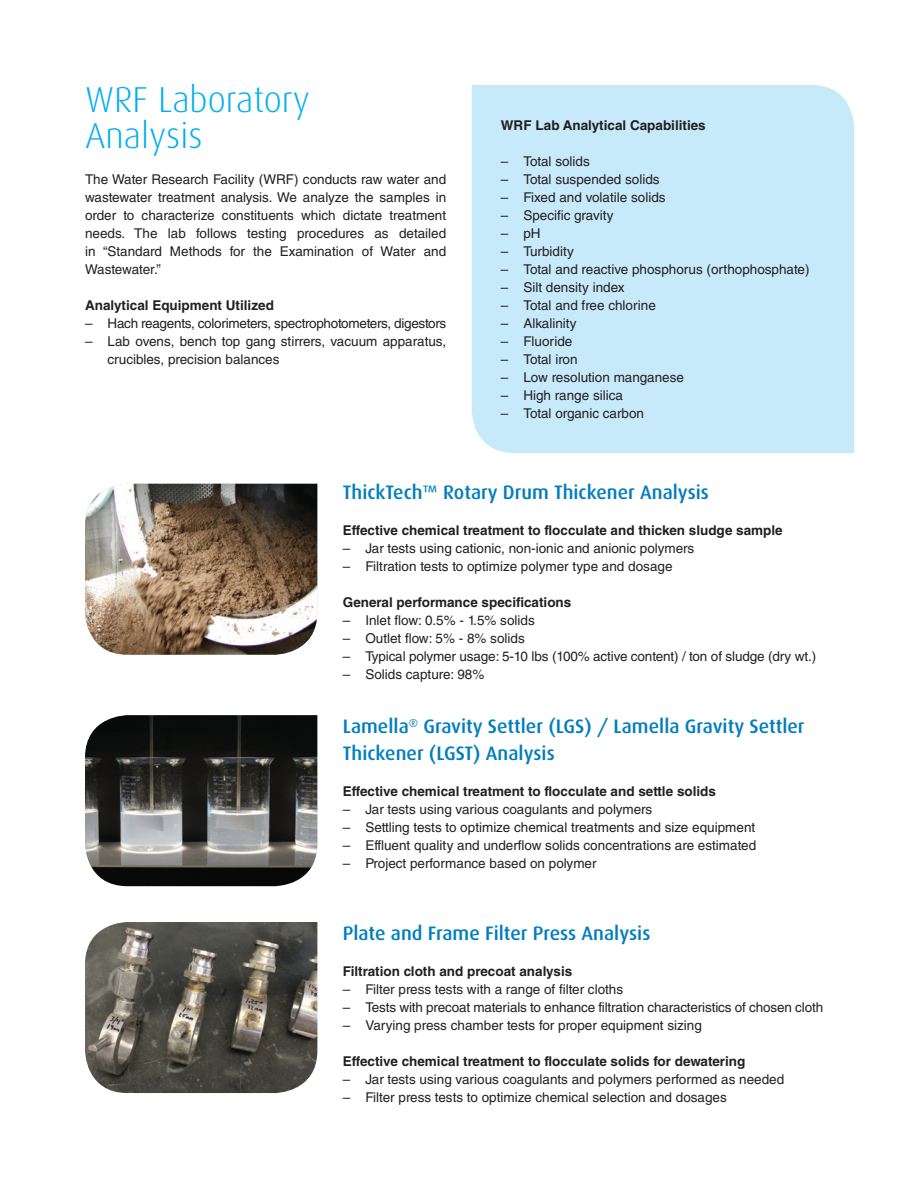
<style>
.page{position:relative;width:918px;height:1188px;background:#fff}
.page>*{position:absolute;margin:0;border:0;box-sizing:border-box;transform-origin:0 0}
.t1{font:300 36px/36px "Dax";color:#00aeef}
.t2{font:500 19.5px/27px "Dax";color:#007dbe}
.t3{font:13.5px/18px "Helvetica LT Std";color:#231f20;text-align:justify}
.t4{font:700 13.5px "Helvetica LT Std";color:#231f20}
.t5{font:13.5px "Helvetica LT Std";letter-spacing:-.02em;color:#231f20}
</style>
<div class="page">
<div style="left:472px;top:85px;width:382px;height:368px;background:#c6eafa"></div>
<img style="left:85px;top:484px;width:232px;height:171px">
<img style="left:85px;top:715px;width:232px;height:171px">
<img style="left:85px;top:922px;width:232px;height:171px">
<h1 class="t1" style="left:85px;top:82px;width:226px">WRF Laboratory<br>Analysis</h1>
<p class="t3" style="left:85px;top:170px;width:363px">The Water Research Facility (WRF) conducts raw water and wastewater treatment analysis. We analyze the samples in order to characterize constituents which dictate treatment needs. The lab follows testing procedures as detailed in “Standard Methods for the Examination of Water and Wastewater.”</p>
<p class="t4" style="left:85px;top:297px;width:190px">Analytical Equipment Utilized</p>
<p class="t5" style="left:85px;top:315px;width:363px">– Hach reagents, colorimeters, spectrophotometers, digestors</p>
<p class="t3" style="left:108px;top:332px;width:340px;text-indent:-23px">– Lab ovens, bench top gang stirrers, vacuum apparatus, crucibles, precision balances</p>
<p class="t4" style="left:501px;top:117px;width:206px">WRF Lab Analytical Capabilities</p>
<p class="t3" style="left:501px;top:152px;width:91px">– Total solids</p>
<p class="t3" style="left:501px;top:170px;width:160px">– Total suspended solids</p>
<p class="t3" style="left:501px;top:188px;width:166px">– Fixed and volatile solids</p>
<p class="t3" style="left:501px;top:206px;width:114px">– Specific gravity</p>
<p class="t3" style="left:501px;top:224px;width:41px">– pH</p>
<p class="t3" style="left:501px;top:242px;width:74px">– Turbidity</p>
<p class="t3" style="left:501px;top:260px;width:310px">– Total and reactive phosphorus (orthophosphate)</p>
<p class="t3" style="left:501px;top:278px;width:125px">– Silt density index</p>
<p class="t3" style="left:501px;top:296px;width:156px">– Total and free chlorine</p>
<p class="t3" style="left:501px;top:314px;width:77px">– Alkalinity</p>
<p class="t3" style="left:501px;top:332px;width:73px">– Fluoride</p>
<p class="t3" style="left:501px;top:350px;width:78px">– Total iron</p>
<p class="t3" style="left:501px;top:368px;width:185px">– Low resolution manganese</p>
<p class="t3" style="left:501px;top:386px;width:124px">– High range silica</p>
<p class="t3" style="left:501px;top:404px;width:145px">– Total organic carbon</p>
<h2 class="t2" style="left:343px;top:479px;width:368px">ThickTech™ Rotary Drum Thickener Analysis</h2>
<p class="t4" style="left:343px;top:522px;width:441px">Effective chemical treatment to flocculate and thicken sludge sample</p>
<p class="t3" style="left:343px;top:539px;width:353px">– Jar tests using cationic, non-ionic and anionic polymers</p>
<p class="t3" style="left:343px;top:557px;width:331px">– Filtration tests to optimize polymer type and dosage</p>
<p class="t4" style="left:343px;top:594px;width:230px">General performance specifications</p>
<p class="t3" style="left:343px;top:611px;width:193px">– Inlet flow: 0.5% - 1.5% solids</p>
<p class="t3" style="left:343px;top:629px;width:183px">– Outlet flow: 5% - 8% solids</p>
<p class="t3" style="left:343px;top:647px;width:475px">– Typical polymer usage: 5-10 lbs (100% active content) / ton of sludge (dry wt.)</p>
<p class="t3" style="left:343px;top:665px;width:143px">– Solids capture: 98%</p>
<h2 class="t2" style="left:343px;top:713px;width:463px">Lamella<sup>®</sup> Gravity Settler (LGS) / Lamella Gravity Settler<br>Thickener (LGST) Analysis</h2>
<p class="t4" style="left:343px;top:783px;width:375px">Effective chemical treatment to flocculate and settle solids</p>
<p class="t3" style="left:343px;top:800px;width:311px">– Jar tests using various coagulants and polymers</p>
<p class="t3" style="left:343px;top:818px;width:414px">– Settling tests to optimize chemical treatments and size equipment</p>
<p class="t3" style="left:343px;top:836px;width:415px">– Effluent quality and underflow solids concentrations are estimated</p>
<p class="t3" style="left:343px;top:854px;width:255px">– Project performance based on polymer</p>
<h2 class="t2" style="left:343px;top:920px;width:309px">Plate and Frame Filter Press Analysis</h2>
<p class="t4" style="left:343px;top:963px;width:231px">Filtration cloth and precoat analysis</p>
<p class="t3" style="left:343px;top:980px;width:282px">– Filter press tests with a range of filter cloths</p>
<p class="t3" style="left:343px;top:998px;width:482px">– Tests with precoat materials to enhance filtration characteristics of chosen cloth</p>
<p class="t3" style="left:343px;top:1016px;width:361px">– Varying press chamber tests for proper equipment sizing</p>
<p class="t4" style="left:343px;top:1053px;width:404px">Effective chemical treatment to flocculate solids for dewatering</p>
<p class="t3" style="left:343px;top:1070px;width:443px">– Jar tests using various coagulants and polymers performed as needed</p>
<p class="t3" style="left:343px;top:1088px;width:386px">– Filter press tests to optimize chemical selection and dosages</p>
</div>
